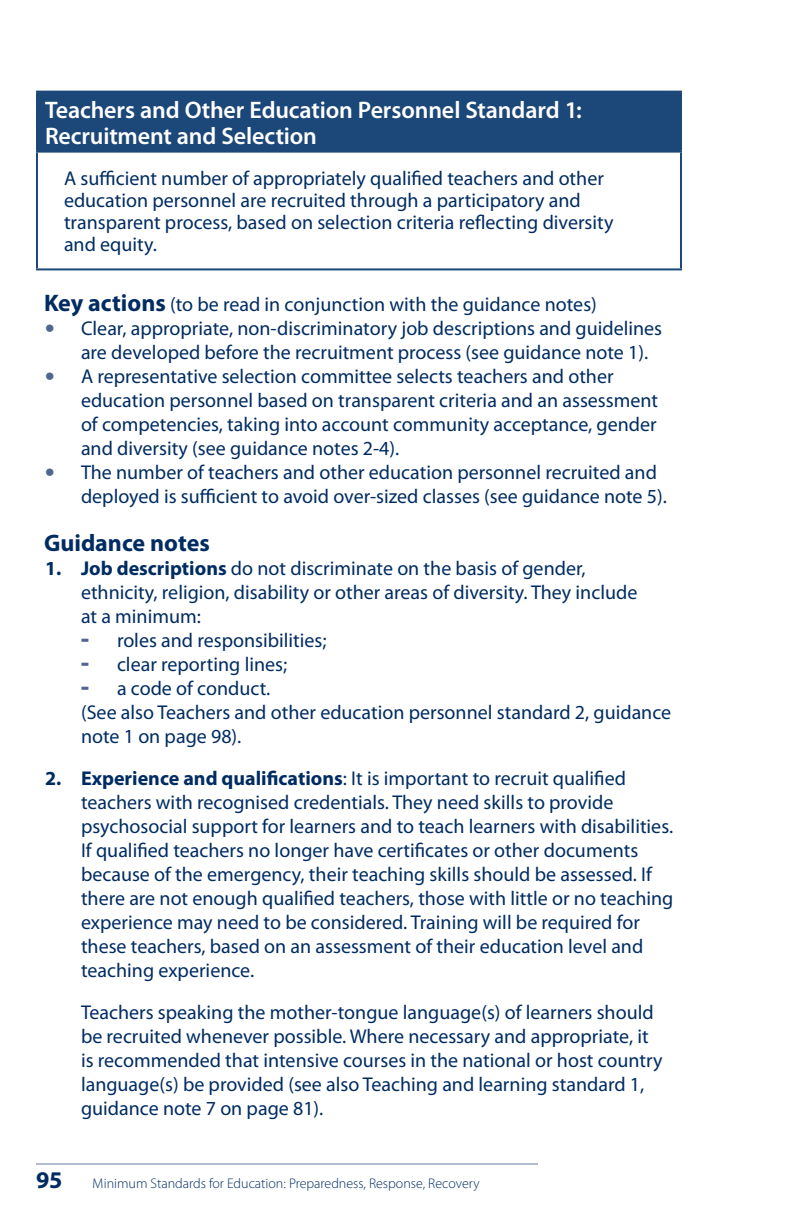
<style>
.page{position:relative;width:792px;height:1224px;background:#fff}
.page>*{position:absolute;margin:0;border:0;box-sizing:border-box;transform-origin:0 0}
.t1{font:600 24px/26px "Myriad Pro";letter-spacing:-.005em;color:#fff}
.t2{font:700 24px "Myriad Pro";color:#002c62}
.t3{font:20px/24px "Myriad Pro";color:#002c62}
.t4{font:300 14px "Myriad Pro";color:#002c62}
.s1{font-weight:700;font-size:24px}
.s2{font-weight:900;font-size:26px;color:#4e6693}
.s3{font-weight:700}
</style>
<div class="page">
<hr style="left:36px;top:1163px;width:502px;height:2px;background:#b3bbd3">
<div style="left:37px;top:92px;width:644px;height:60px;background:#1c4779"></div>
<hr style="left:36px;top:91px;width:646px;height:2px;background:#1c4779">
<hr style="left:36px;top:93px;width:2px;height:58px;background:#1c4779">
<hr style="left:680px;top:93px;width:2px;height:58px;background:#1c4779">
<hr style="left:36px;top:151px;width:646px;height:2px;background:#1c4779">
<hr style="left:36px;top:153px;width:2px;height:115px;background:#1c4779">
<hr style="left:680px;top:153px;width:2px;height:115px;background:#1c4779">
<hr style="left:36px;top:268px;width:646px;height:2px;background:#1c4779">
<p class="t1" style="left:45px;top:96px;width:538px">Teachers and Other Education Personnel Standard 1:<br>Recruitment and Selection</p>
<p class="t3" style="left:64px;top:167px;width:551px;line-height:22px">A sufficient number of appropriately qualified teachers and other education personnel are recruited through a participatory and transparent process, based on selection criteria reflecting diversity and equity.</p>
<p class="t3" style="left:44px;top:292px;width:554px"><span class="s1">Key actions</span> (to be read in conjunction with the guidance notes)</p>
<p class="t3" style="left:81px;top:316px;width:583px;text-indent:-36px"><span class="s2">•</span> Clear, appropriate, non-discriminatory job descriptions and guidelines are developed before the recruitment process (see guidance note 1).</p>
<p class="t3" style="left:81px;top:364px;width:579px;text-indent:-36px"><span class="s2">•</span> A representative selection committee selects teachers and other education personnel based on transparent criteria and an assessment of competencies, taking into account community acceptance, gender and diversity (see guidance notes 2-4).</p>
<p class="t3" style="left:81px;top:460px;width:587px;text-indent:-36px"><span class="s2">•</span> The number of teachers and other education personnel recruited and deployed is sufficient to avoid over-sized classes (see guidance note 5).</p>
<p class="t2" style="left:44px;top:527px;width:167px">Guidance notes</p>
<p class="t3" style="left:81px;top:556px;width:558px;text-indent:-36px"><span class="s3">1. Job descriptions</span> do not discriminate on the basis of gender, ethnicity, religion, disability or other areas of diversity. They include at a minimum:</p>
<p class="t3" style="left:81px;top:628px;width:247px"><span class="s2">-</span> roles and responsibilities;</p>
<p class="t3" style="left:81px;top:652px;width:208px"><span class="s2">-</span> clear reporting lines;</p>
<p class="t3" style="left:81px;top:676px;width:592px"><span class="s2">-</span> a code of conduct.<br>(See also Teachers and other education personnel standard 2, guidance note 1 on page 98).</p>
<p class="t3" style="left:81px;top:766px;width:594px;text-indent:-36px"><span class="s3">2. Experience and qualifications</span>: It is important to recruit qualified teachers with recognised credentials. They need skills to provide psychosocial support for learners and to teach learners with disabilities.<br>If qualified teachers no longer have certificates or other documents because of the emergency, their teaching skills should be assessed. If there are not enough qualified teachers, those with little or no teaching experience may need to be considered. Training will be required for these teachers, based on an assessment of their education level and teaching experience.</p>
<p class="t3" style="left:81px;top:1000px;width:583px">Teachers speaking the mother-tongue language(s) of learners should be recruited whenever possible. Where necessary and appropriate, it is recommended that intensive courses in the national or host country language(s) be provided (see also Teaching and learning standard 1, guidance note 7 on page 81).</p>
<p class="t4" style="left:36px;top:1176px;width:445px"><span class="s1">95</span> Minimum Standards for Education: Preparedness, Response, Recovery</p>
</div>
